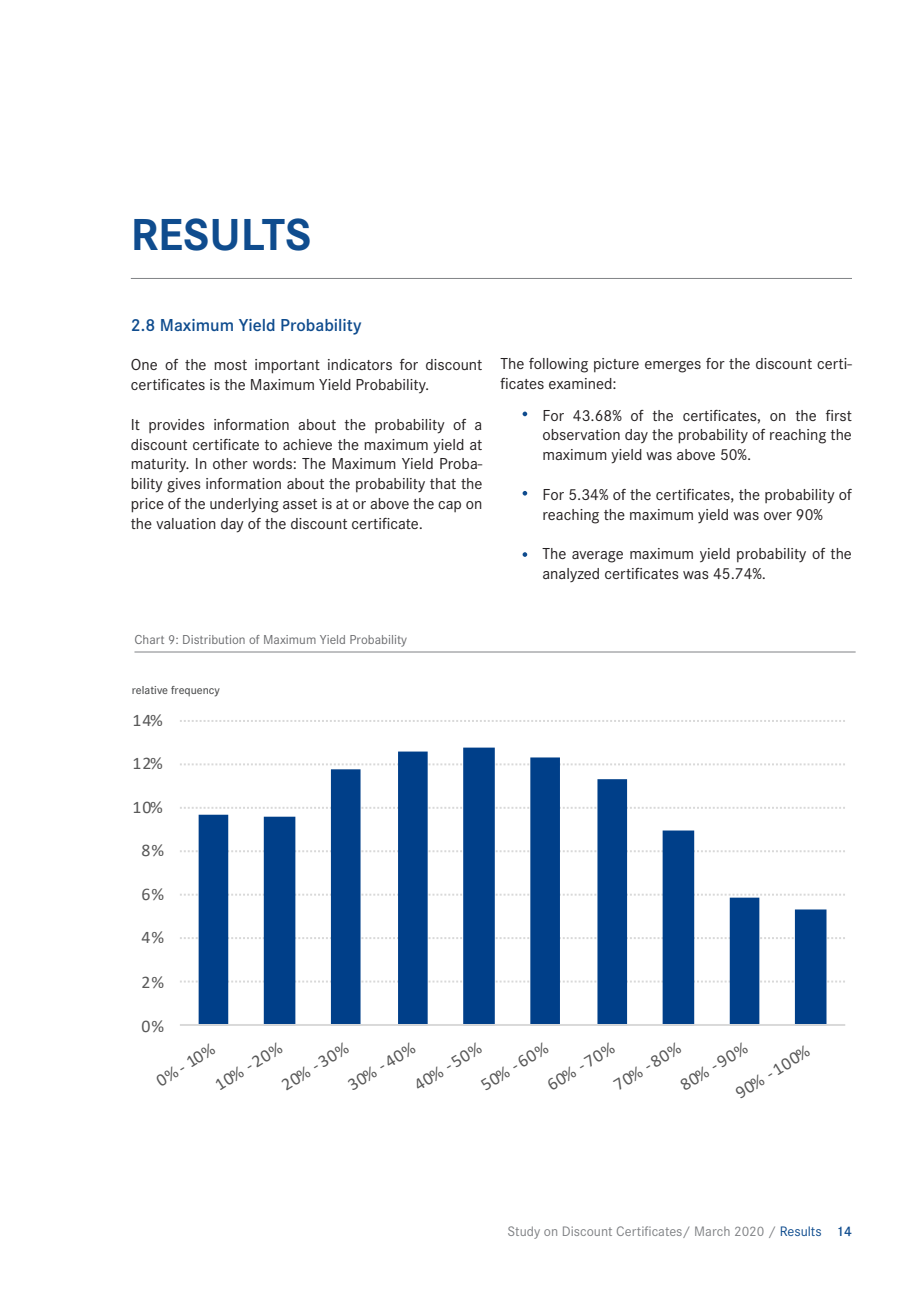
<style>
.page{position:relative;width:919px;height:1289px;background:#fff}
.page>*{position:absolute;margin:0;border:0;box-sizing:border-box;transform-origin:0 0}
.Headline{font:700 46.5px "Corporate S";color:#0f4c8e}
.t1{font:19.8px "Calibri";letter-spacing:-.025em;color:#595959}
.Headline-2{font:600 18px "Corporate S";color:#0f4c8e}
.t2{font:17.7px "Calibri";color:#595959}
.copy__mod_fett_zahli{font:16.5px/19.8px "Corporate S";color:#231f20}
.copy{font:14.25px "Corporate S";color:#808285}
.copy-2{font:600 14.25px "Corporate S";color:#0f4c8e}
.Grafikunterschrift{font:13.5px "Corporate S";color:#6c6d70}
.t3{font:500 12px "Corporate S";color:#4b4c4d}
.s1{color:#0f4c8e}
</style>
<div class="page">
<svg style="left:180px;top:980px;width:665px;height:2px"></svg>
<svg style="left:180px;top:937px;width:665px;height:2px"></svg>
<svg style="left:180px;top:893px;width:665px;height:2px"></svg>
<svg style="left:180px;top:850px;width:665px;height:2px"></svg>
<svg style="left:180px;top:807px;width:665px;height:1px"></svg>
<svg style="left:180px;top:763px;width:665px;height:2px"></svg>
<svg style="left:180px;top:720px;width:665px;height:2px"></svg>
<svg style="left:199px;top:747px;width:627px;height:276px"></svg>
<hr style="left:180px;top:1023px;width:665px;height:2px;background:#d9d9d9">
<svg style="left:522px;top:411px;width:5px;height:5px"></svg>
<svg style="left:522px;top:491px;width:5px;height:4px"></svg>
<svg style="left:522px;top:552px;width:5px;height:5px"></svg>
<hr style="left:134px;top:651px;width:721px;height:1px;background:#808285">
<hr style="left:131px;top:278px;width:720px;height:1px;background:#808285">
<p class="Headline" style="left:131px;top:202px;width:182px">RESULTS</p>
<p class="Headline-2" style="left:131px;top:312px;width:232px">2.8 Maximum Yield Probability</p>
<p class="copy__mod_fett_zahli" style="left:131px;top:354px;width:353px">One of the most important indicators for discount certificates is the Maximum Yield Probability.</p>
<p class="copy__mod_fett_zahli" style="left:131px;top:414px;width:353px;text-align:justify">It provides information about the probability of a discount certificate to achieve the maximum yield at maturity. In other words: The Maximum Yield Proba&shy;bility gives information about the probability that the price of the underlying asset is at or above the cap on the valuation day of the discount certificate.</p>
<p class="copy__mod_fett_zahli" style="left:500px;top:353px;width:353px">The following picture emerges for the discount certi&shy;ficates examined:</p>
<p class="copy__mod_fett_zahli" style="left:542px;top:404px;width:311px;text-align:justify">For 43.68% of the certificates, on the first observation day the probability of reaching the maximum yield was above 50%.</p>
<p class="copy__mod_fett_zahli" style="left:542px;top:484px;width:311px">For 5.34% of the certificates, the probability of reaching the maximum yield was over 90%</p>
<p class="copy__mod_fett_zahli" style="left:542px;top:543px;width:311px">The average maximum yield probability of the analyzed certificates was 45.74%.</p>
<p class="Grafikunterschrift" style="left:134px;top:631px;width:274px">Chart 9: Distribution of Maximum Yield Probability</p>
<p class="t1" style="left:134px;top:674px;width:145px">relative frequency</p>
<p class="t3" style="left:132px;top:682px;width:90px">relative frequency</p>
<p class="t2" style="left:132px;top:707px;width:32px">14%</p>
<p class="t2" style="left:132px;top:751px;width:32px">12%</p>
<p class="t2" style="left:132px;top:794px;width:32px">10%</p>
<p class="t2" style="left:141px;top:838px;width:24px">8%</p>
<p class="t2" style="left:141px;top:881px;width:24px">6%</p>
<p class="t2" style="left:141px;top:924px;width:24px">4%</p>
<p class="t2" style="left:141px;top:970px;width:24px">2%</p>
<p class="t2" style="left:141px;top:1013px;width:24px">0%</p>
<p class="t2" style="left:675px;top:1075px;width:77px;rotate:-32deg">80% - 90%</p>
<p class="t2" style="left:608px;top:1075px;width:77px;rotate:-32deg">70% - 80%</p>
<p class="t2" style="left:542px;top:1075px;width:77px;rotate:-32deg">60% - 70%</p>
<p class="t2" style="left:475px;top:1075px;width:77px;rotate:-32deg">50% - 60%</p>
<p class="t2" style="left:409px;top:1075px;width:77px;rotate:-32deg">40% - 50%</p>
<p class="t2" style="left:343px;top:1075px;width:77px;rotate:-32deg">30% - 40%</p>
<p class="t2" style="left:276px;top:1075px;width:77px;rotate:-32deg">20% - 30%</p>
<p class="t2" style="left:151px;top:1071px;width:68px;rotate:-32deg">0% - 10%</p>
<p class="t2" style="left:210px;top:1075px;width:77px;rotate:-32deg">10% - 20%</p>
<p class="t2" style="left:730px;top:1083px;width:85px;rotate:-32deg">90% - 100%</p>
<p class="copy" style="left:507px;top:1222px;width:315px">Study on Discount Certificates/ March 2020 / <span class="s1">Results</span></p>
<p class="copy-2" style="left:836px;top:1221px;width:17px">14</p>
</div>
